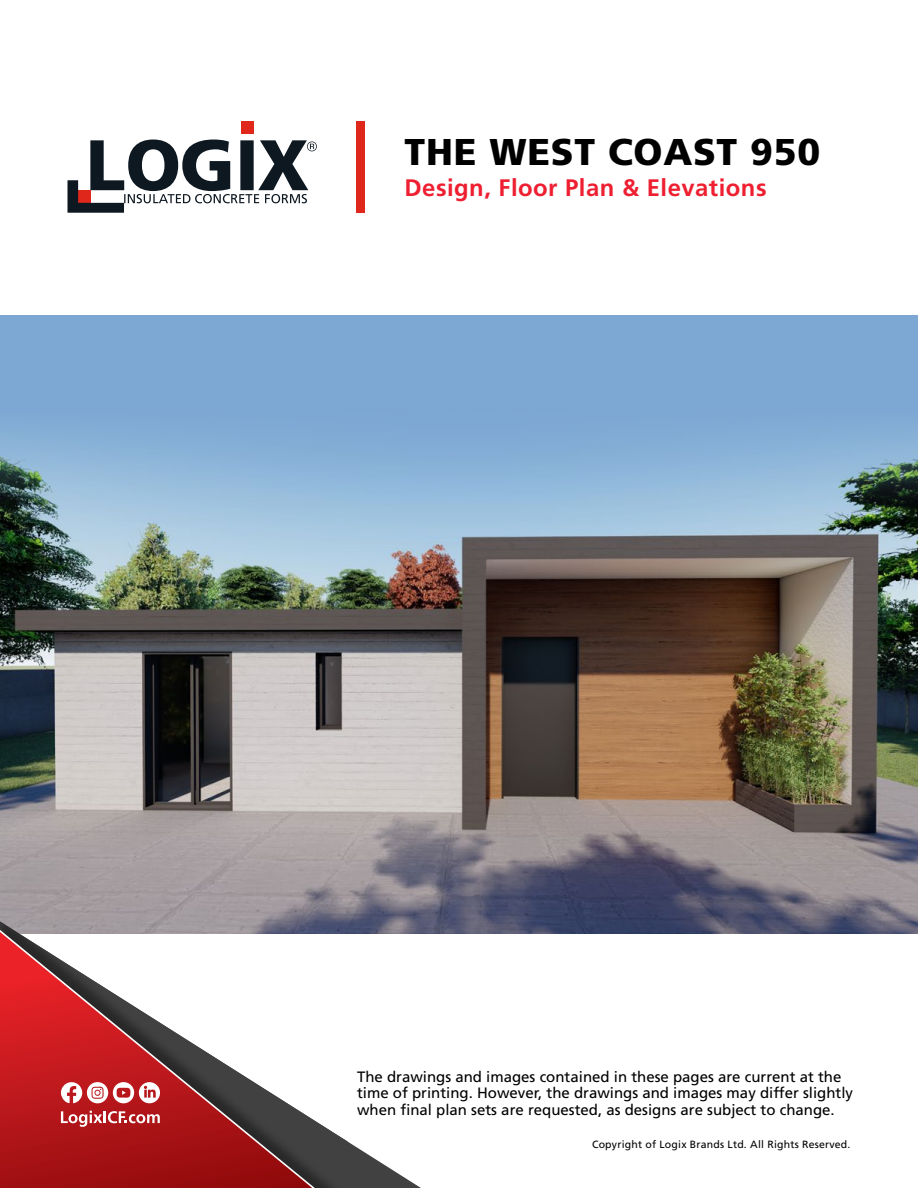
<style>
.page{position:relative;width:918px;height:1188px;background:#fff}
.page>*{position:absolute;margin:0;border:0;box-sizing:border-box;transform-origin:0 0}
.t1{font:900 37.2px "Frutiger LT Std";letter-spacing:.02em;color:#000}
.t2{font:700 23.85px "Frutiger LT Std";letter-spacing:.02em;color:#ee1f31}
.t3{font:15px/16.5px "Frutiger LT Std";color:#000}
.t4{font:10.5px "Frutiger LT Std";letter-spacing:.02em;color:#000}
</style>
<div class="page">
<img style="left:0;top:531px;width:918px;height:402px">
<svg style="left:348px;top:921px;width:73px;height:267px"></svg>
<img style="left:0;top:921px;width:348px;height:267px">
<svg style="left:0;top:930px;width:315px;height:258px"></svg>
<svg style="left:60px;top:1082px;width:100px;height:21px"></svg>
<svg style="left:61px;top:1111px;width:99px;height:16px"></svg>
<div style="left:241px;top:121px;width:13px;height:13px;background:#df271c"></div>
<svg style="left:68px;top:140px;width:249px;height:73px"></svg>
<div style="left:356px;top:121px;width:9px;height:92px;background:#df271c"></div>
<svg style="left:0;top:315px;width:918px;height:216px;background:#84acd0"></svg>
<h1 class="t1" style="left:405px;top:130px;width:417px">THE WEST COAST 950</h1>
<h2 class="t2" style="left:405px;top:174px;width:364px">Design, Floor Plan &amp; Elevations</h2>
<p class="t3" style="left:357px;top:1068px;width:497px">The drawings and images contained in these pages are current at the time of printing. However, the drawings and images may differ slightly when final plan sets are requested, as designs are subject to change.</p>
<p class="t4" style="left:592px;top:1139px;width:260px">Copyright of Logix Brands Ltd. All Rights Reserved.</p>
</div>
